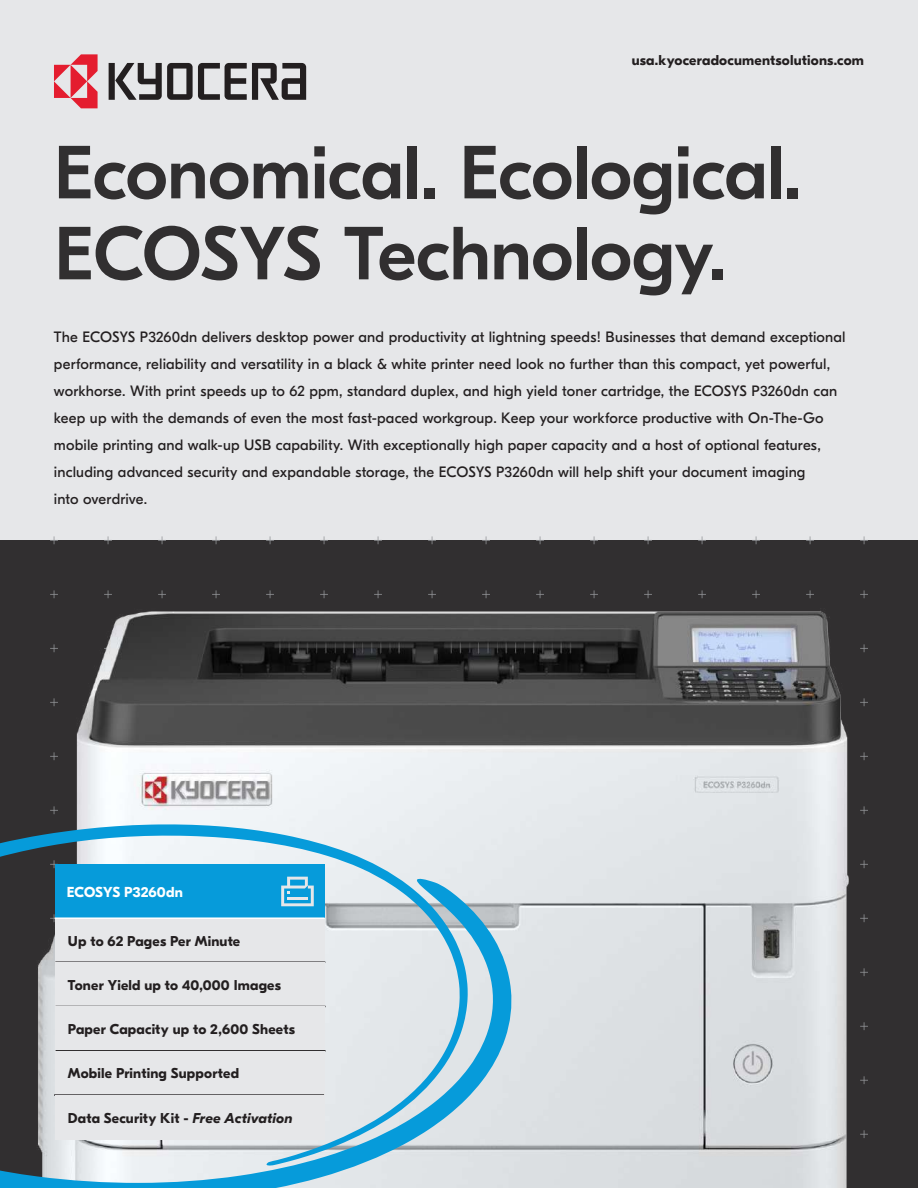
<style>
.page{position:relative;width:918px;height:1188px;background:#fff}
.page>*{position:absolute;margin:0;border:0;box-sizing:border-box;transform-origin:0 0}
.t1{font:500 75px/81px "GT Eesti Display";letter-spacing:-.01em;color:#312f30}
.t2{font:15px/27px "GT Eesti Display";letter-spacing:.01em;color:#231f20}
.t3{font:700 14.4px "GT Eesti Display";letter-spacing:.01em;color:#fff}
.t4{font:700 14.25px "GT Eesti Display";letter-spacing:.015em;color:#231f20}
.s1{font-style:italic}
</style>
<div class="page">
<div style="left:0;top:0;width:918px;height:540px;background:#e6e7e9"></div>
<div style="left:0;top:540px;width:918px;height:648px;background:#312f30"></div>
<svg style="left:644px;top:536px;width:8px;height:8px"></svg>
<svg style="left:698px;top:536px;width:8px;height:8px"></svg>
<svg style="left:752px;top:536px;width:8px;height:8px"></svg>
<svg style="left:806px;top:536px;width:8px;height:8px"></svg>
<svg style="left:860px;top:536px;width:8px;height:8px"></svg>
<svg style="left:50px;top:536px;width:8px;height:8px"></svg>
<svg style="left:104px;top:536px;width:8px;height:8px"></svg>
<svg style="left:158px;top:536px;width:8px;height:8px"></svg>
<svg style="left:212px;top:536px;width:8px;height:8px"></svg>
<svg style="left:266px;top:536px;width:8px;height:8px"></svg>
<svg style="left:320px;top:536px;width:8px;height:8px"></svg>
<svg style="left:374px;top:536px;width:8px;height:8px"></svg>
<svg style="left:428px;top:536px;width:8px;height:8px"></svg>
<svg style="left:482px;top:536px;width:8px;height:8px"></svg>
<svg style="left:536px;top:536px;width:8px;height:8px"></svg>
<svg style="left:590px;top:536px;width:8px;height:8px"></svg>
<img style="left:50px;top:590px;width:818px;height:598px">
<svg style="left:109px;top:63px;width:197px;height:37px"></svg>
<svg style="left:54px;top:54px;width:44px;height:54px"></svg>
<svg style="left:0;top:824px;width:513px;height:364px;background:#a5bfcb"></svg>
<div style="left:55px;top:918px;width:270px;height:44px;background:#e6e7e9"></div>
<div style="left:55px;top:864px;width:270px;height:54px;background:#069bda"></div>
<hr style="left:55px;top:917px;width:270px;height:2px;background:#fff">
<hr style="left:55px;top:961px;width:270px;height:2px;background:#312f30">
<div style="left:55px;top:963px;width:270px;height:44px;background:#e6e7e9"></div>
<hr style="left:56px;top:1006px;width:270px;height:1px;background:#312f30">
<div style="left:55px;top:1007px;width:270px;height:44px;background:#e6e7e9"></div>
<hr style="left:56px;top:1050px;width:270px;height:2px;background:#312f30">
<div style="left:55px;top:1051px;width:270px;height:44px;background:#e6e7e9"></div>
<hr style="left:54px;top:1094px;width:270px;height:2px;background:#312f30">
<div style="left:55px;top:1095px;width:270px;height:44px;background:#e6e7e9"></div>
<svg style="left:281px;top:877px;width:33px;height:29px"></svg>
<p class="t4" style="left:632px;top:52px;width:234px">usa.kyoceradocumentsolutions.com</p>
<h1 class="t1" style="left:54px;top:134px;width:749px">Economical. Ecological.<br>ECOSYS Technology.</h1>
<p class="t2" style="left:54px;top:324px;width:793px">The ECOSYS P3260dn delivers desktop power and productivity at lightning speeds! Businesses that demand exceptional performance, reliability and versatility in a black &amp; white printer need look no further than this compact, yet powerful, workhorse. With print speeds up to 62 ppm, standard duplex, and high yield toner cartridge, the ECOSYS P3260dn can keep up with the demands of even the most fast-paced workgroup. Keep your workforce productive with On-The-Go mobile printing and walk-up USB capability. With exceptionally high paper capacity and a host of optional features, including advanced security and expandable storage, the ECOSYS P3260dn will help shift your document imaging<br>into overdrive.</p>
<p class="t3" style="left:67px;top:884px;width:118px">ECOSYS P3260dn</p>
<p class="t4" style="left:68px;top:933px;width:174px">Up to 62 Pages Per Minute</p>
<p class="t4" style="left:68px;top:977px;width:215px">Toner Yield up to 40,000 Images</p>
<p class="t4" style="left:68px;top:1021px;width:229px">Paper Capacity up to 2,600 Sheets</p>
<p class="t4" style="left:68px;top:1066px;width:173px">Mobile Printing Supported</p>
<p class="t4" style="left:68px;top:1110px;width:226px">Data Security Kit - <span class="s1">Free Activation</span></p>
</div>
